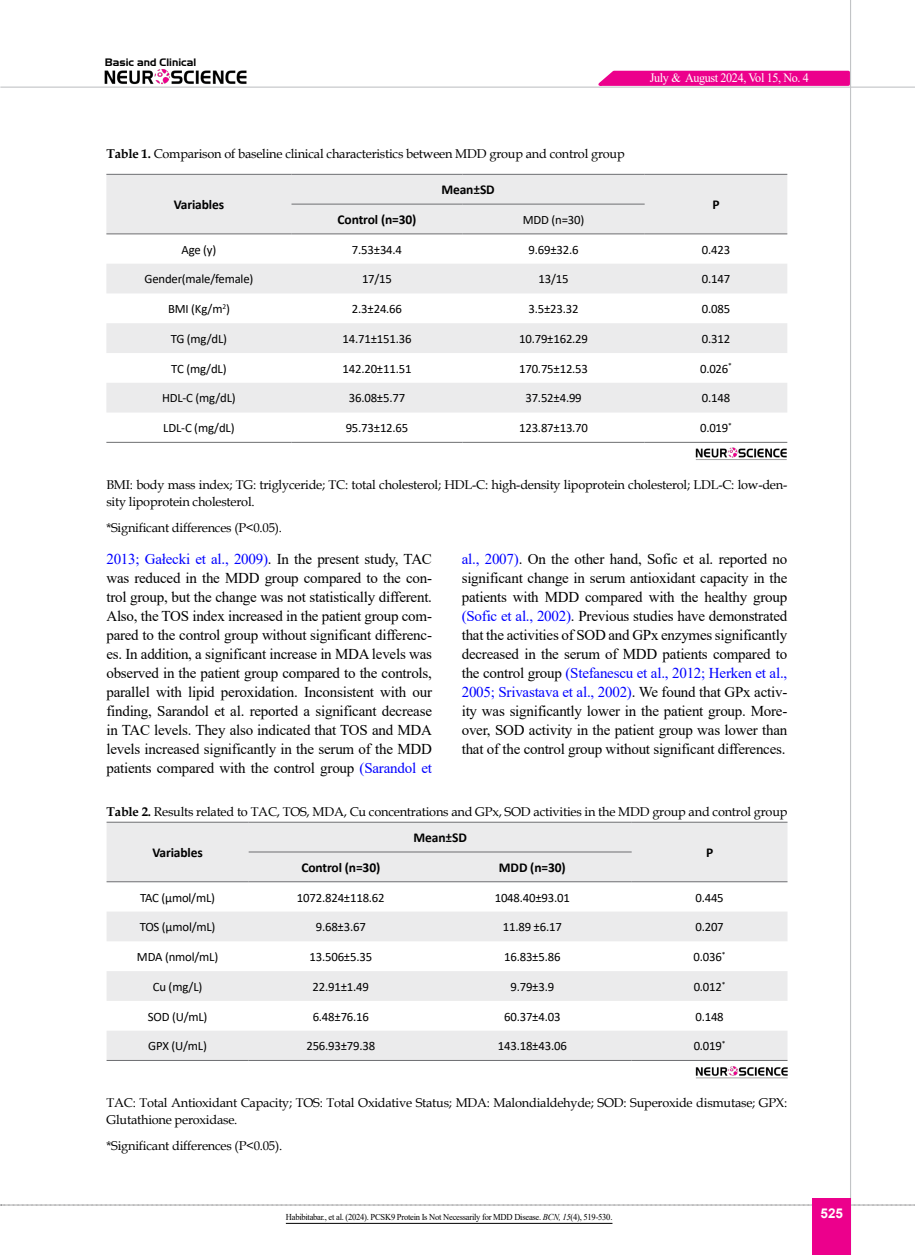
<style>
.page{position:relative;width:915px;height:1255px;background:#fff}
.page>*{position:absolute;margin:0;border:0;box-sizing:border-box;transform-origin:0 0}
.t1{font:15px/19px "Times New Roman";letter-spacing:-.015em;color:#000;text-align:justify}
.t2{font:700 13.5px "Calibri";letter-spacing:-.01em;color:#000}
.t3{font:700 13.5px "Arial";color:#fff}
.t4{font:12.75px/16.5px "Book Antiqua";letter-spacing:-.015em;color:#000}
.t5{font:12.75px "Calibri";letter-spacing:-.015em;color:#000}
.t6{font:12.75px "Times New Roman";letter-spacing:-.03em;color:#fff;scale:.95 1}
.t7{font:10.5px "Aero Regular SWFTE";color:#000}
.t8{font:9px "Times New Roman";letter-spacing:-.03em;color:#000;scale:.95 1}
.t9{font:7.5px "Calibri";color:#000}
.s1{font-weight:700}
.s2{font-size:12.75px}
.s3{color:#00f}
.s4{font-style:italic}
</style>
<div class="page">
<svg style="left:1px;top:1204px;width:914px;height:1px"></svg>
<hr style="left:849px;top:0;width:1px;height:1254px;background:#c2c4c6">
<hr style="left:0;top:87px;width:914px;height:1px;background:#c2c4c6">
<img style="left:104px;top:69px;width:143px;height:16px">
<div style="left:812px;top:1198px;width:38px;height:56px;background:#ec008c"></div>
<svg style="left:591px;top:69px;width:260px;height:18px;background:#ee32a2"></svg>
<hr style="left:286px;top:1222px;width:326px;height:1px;background:#000">
<svg style="left:106px;top:175px;width:681px;height:237px;fill:#ebebec"></svg>
<hr style="left:644px;top:174px;width:143px;height:1px;background:#6d6e71">
<hr style="left:462px;top:174px;width:182px;height:1px;background:#6d6e71">
<hr style="left:291px;top:174px;width:171px;height:1px;background:#6d6e71">
<hr style="left:106px;top:174px;width:185px;height:1px;background:#6d6e71">
<hr style="left:462px;top:204px;width:182px;height:1px;background:#6d6e71">
<hr style="left:291px;top:204px;width:171px;height:1px;background:#6d6e71">
<hr style="left:644px;top:233px;width:143px;height:1px;background:#6d6e71">
<hr style="left:462px;top:233px;width:182px;height:1px;background:#6d6e71">
<hr style="left:291px;top:233px;width:171px;height:1px;background:#6d6e71">
<hr style="left:106px;top:233px;width:185px;height:1px;background:#6d6e71">
<hr style="left:644px;top:442px;width:143px;height:1px;background:#6d6e71">
<hr style="left:462px;top:442px;width:182px;height:1px;background:#6d6e71">
<hr style="left:291px;top:442px;width:171px;height:1px;background:#6d6e71">
<hr style="left:106px;top:442px;width:185px;height:1px;background:#6d6e71">
<img style="left:695px;top:447px;width:92px;height:13px">
<svg style="left:106px;top:822px;width:681px;height:238px;fill:#ebebec"></svg>
<hr style="left:631px;top:821px;width:156px;height:1px;background:#6d6e71">
<hr style="left:433px;top:821px;width:198px;height:1px;background:#6d6e71">
<hr style="left:248px;top:821px;width:185px;height:1px;background:#6d6e71">
<hr style="left:106px;top:821px;width:142px;height:1px;background:#6d6e71">
<hr style="left:433px;top:851px;width:198px;height:1px;background:#6d6e71">
<hr style="left:248px;top:851px;width:185px;height:1px;background:#6d6e71">
<hr style="left:631px;top:881px;width:156px;height:1px;background:#6d6e71">
<hr style="left:433px;top:881px;width:198px;height:1px;background:#6d6e71">
<hr style="left:248px;top:881px;width:185px;height:1px;background:#6d6e71">
<hr style="left:106px;top:881px;width:142px;height:1px;background:#6d6e71">
<hr style="left:631px;top:1060px;width:156px;height:1px;background:#6d6e71">
<hr style="left:433px;top:1060px;width:198px;height:1px;background:#6d6e71">
<hr style="left:248px;top:1060px;width:185px;height:1px;background:#6d6e71">
<hr style="left:106px;top:1060px;width:142px;height:1px;background:#6d6e71">
<img style="left:695px;top:1066px;width:92px;height:13px">
<p class="t7" style="left:105px;top:56px;width:93px">Basic and Clinical</p>
<p class="t6" style="left:649px;top:69px;width:169px">July &amp; August 2024, Vol 15, No. 4</p>
<p class="t4" style="left:106px;top:145px;width:519px"><span class="s1">Table 1.</span> Comparison of baseline clinical characteristics between MDD group and control group</p>
<p class="t2" style="left:174px;top:195px;width:52px">Variables</p>
<p class="t2" style="left:441px;top:180px;width:55px">Mean±SD</p>
<p class="t2" style="left:337px;top:210px;width:80px">Control (n=30)</p>
<p class="t5" style="left:522px;top:211px;width:63px">MDD (n=30)</p>
<p class="t2" style="left:712px;top:195px;width:9px">P</p>
<p class="t5" style="left:181px;top:241px;width:36px">Age (y)</p>
<p class="t5" style="left:352px;top:241px;width:52px">7.53±34.4</p>
<p class="t5" style="left:528px;top:241px;width:52px">9.69±32.6</p>
<p class="t5" style="left:701px;top:241px;width:30px">0.423</p>
<p class="t5" style="left:144px;top:270px;width:110px">Gender(male/female)</p>
<p class="t5" style="left:362px;top:270px;width:32px">17/15</p>
<p class="t5" style="left:538px;top:270px;width:32px">13/15</p>
<p class="t5" style="left:701px;top:270px;width:30px">0.147</p>
<p class="t5" style="left:168px;top:300px;width:56px">BMI (Kg/m</p>
<p class="t5" style="left:352px;top:300px;width:52px">2.3±24.66</p>
<p class="t5" style="left:528px;top:300px;width:52px">3.5±23.32</p>
<p class="t5" style="left:701px;top:300px;width:30px">0.085</p>
<p class="t9" style="left:222px;top:301px;width:9px">2<span class="s2">)</span></p>
<p class="t5" style="left:171px;top:330px;width:58px">TG (mg/dL)</p>
<p class="t5" style="left:342px;top:330px;width:70px">14.71±151.36</p>
<p class="t5" style="left:519px;top:330px;width:70px">10.79±162.29</p>
<p class="t5" style="left:701px;top:330px;width:30px">0.312</p>
<p class="t5" style="left:699px;top:359px;width:33px">0.026<sup>*</sup></p>
<p class="t5" style="left:171px;top:359px;width:57px">TC (mg/dL)</p>
<p class="t5" style="left:342px;top:359px;width:70px">142.20±11.51</p>
<p class="t5" style="left:519px;top:359px;width:70px">170.75±12.53</p>
<p class="t5" style="left:162px;top:389px;width:75px">HDL-C (mg/dL)</p>
<p class="t5" style="left:349px;top:389px;width:58px">36.08±5.77</p>
<p class="t5" style="left:525px;top:389px;width:58px">37.52±4.99</p>
<p class="t5" style="left:701px;top:389px;width:30px">0.148</p>
<p class="t5" style="left:699px;top:419px;width:33px">0.019<sup>*</sup></p>
<p class="t5" style="left:163px;top:419px;width:73px">LDL-C (mg/dL)</p>
<p class="t5" style="left:345px;top:419px;width:64px">95.73±12.65</p>
<p class="t5" style="left:519px;top:419px;width:70px">123.87±13.70</p>
<p class="t4" style="left:106px;top:476px;width:682px">BMI: body mass index; TG: triglyceride; TC: total cholesterol; HDL-C: high-density lipoprotein cholesterol; LDL-C: low-den&shy;sity lipoprotein cholesterol.</p>
<p class="t4" style="left:106px;top:519px;width:177px">*Significant differences (P&lt;0.05).</p>
<p class="t1" style="left:106px;top:548px;width:327px"><span class="s3">2013; Gałecki et al., 2009)</span>. In the present study, TAC was reduced in the MDD group compared to the con&shy;trol group, but the change was not statistically different.<br>Also, the TOS index increased in the patient group com&shy;pared to the control group without significant differenc&shy;es. In addition, a significant increase in MDA levels was observed in the patient group compared to the controls, parallel with lipid peroxidation. Inconsistent with our finding, Sarandol et al. reported a significant decrease in TAC levels. They also indicated that TOS and MDA levels increased significantly in the serum of the MDD patients compared with the control group <span class="s3">(Sarandol et</span></p>
<p class="t1" style="left:461px;top:548px;width:327px"><span class="s3">al., 2007)</span>. On the other hand, Sofic et al. reported no significant change in serum antioxidant capacity in the patients with MDD compared with the healthy group <span class="s3">(Sofic et al., 2002)</span>. Previous studies have demonstrated that the activities of SOD and GPx enzymes significantly decreased in the serum of MDD patients compared to the control group <span class="s3">(Stefanescu et al., 2012; Herken et al., 2005; Srivastava et al., 2002)</span>. We found that GPx activ&shy;ity was significantly lower in the patient group. More&shy;over, SOD activity in the patient group was lower than that of the control group without significant differences.</p>
<p class="t4" style="left:106px;top:803px;width:682px"><span class="s1">Table 2.</span> Results related to TAC, TOS, MDA, Cu concentrations and GPx, SOD activities in the MDD group and control group</p>
<p class="t2" style="left:705px;top:843px;width:9px">P</p>
<p class="t2" style="left:413px;top:828px;width:55px">Mean±SD</p>
<p class="t2" style="left:152px;top:843px;width:52px">Variables</p>
<p class="t2" style="left:301px;top:857px;width:80px">Control (n=30)</p>
<p class="t2" style="left:499px;top:857px;width:68px">MDD (n=30)</p>
<p class="t5" style="left:140px;top:888px;width:76px">TAC (µmol/mL)</p>
<p class="t5" style="left:297px;top:888px;width:89px">1072.824±118.62</p>
<p class="t5" style="left:494px;top:888px;width:77px">1048.40±93.01</p>
<p class="t5" style="left:695px;top:888px;width:30px">0.445</p>
<p class="t5" style="left:140px;top:918px;width:77px">TOS (µmol/mL)</p>
<p class="t5" style="left:316px;top:918px;width:52px">9.68±3.67</p>
<p class="t5" style="left:502px;top:918px;width:60px">11.89 ±6.17</p>
<p class="t5" style="left:695px;top:918px;width:30px">0.207</p>
<p class="t5" style="left:693px;top:947px;width:33px">0.036<sup>*</sup></p>
<p class="t5" style="left:137px;top:947px;width:83px">MDA (nmol/mL)</p>
<p class="t5" style="left:309px;top:947px;width:64px">13.506±5.35</p>
<p class="t5" style="left:504px;top:947px;width:58px">16.83±5.86</p>
<p class="t5" style="left:693px;top:977px;width:33px">0.012<sup>*</sup></p>
<p class="t5" style="left:153px;top:977px;width:51px">Cu (mg/L)</p>
<p class="t5" style="left:312px;top:977px;width:58px">22.91±1.49</p>
<p class="t5" style="left:510px;top:977px;width:45px">9.79±3.9</p>
<p class="t5" style="left:148px;top:1007px;width:61px">SOD (U/mL)</p>
<p class="t5" style="left:312px;top:1007px;width:58px">6.48±76.16</p>
<p class="t5" style="left:504px;top:1007px;width:58px">60.37±4.03</p>
<p class="t5" style="left:695px;top:1007px;width:30px">0.148</p>
<p class="t5" style="left:693px;top:1037px;width:33px">0.019<sup>*</sup></p>
<p class="t5" style="left:148px;top:1037px;width:60px">GPX (U/mL)</p>
<p class="t5" style="left:306px;top:1037px;width:70px">256.93±79.38</p>
<p class="t5" style="left:497px;top:1037px;width:70px">143.18±43.06</p>
<p class="t4" style="left:106px;top:1094px;width:682px">TAC: Total Antioxidant Capacity; TOS: Total Oxidative Status; MDA: Malondialdehyde; SOD: Superoxide dismutase; GPX:<br>Glutathione peroxidase.</p>
<p class="t4" style="left:106px;top:1137px;width:177px">*Significant differences (P&lt;0.05).</p>
<p class="t8" style="left:286px;top:1210px;width:345px">Habibitabar., et al. (2024). PCSK9 Protein Is Not Necessarily for MDD Disease. <span class="s4">BCN, 15</span>(4), 519-530.</p>
<p class="t3" style="left:820px;top:1203px;width:24px">525</p>
</div>
